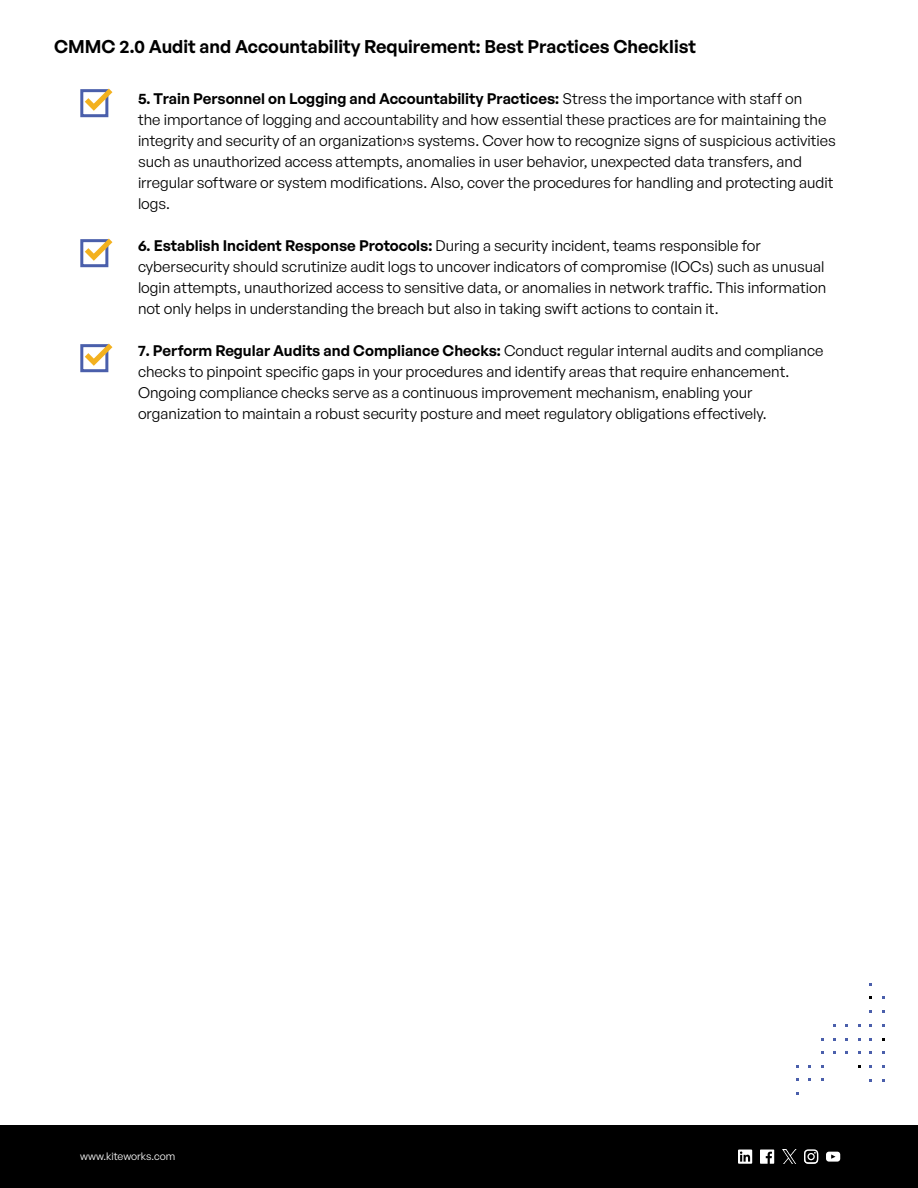
<style>
.page{position:relative;width:918px;height:1188px;background:#fff}
.page>*{position:absolute;margin:0;border:0;box-sizing:border-box;transform-origin:0 0}
.t1{font:600 18px "General Sans";color:#000}
.t2{font:15px/21px "General Sans";color:#000}
.t3{font:10.5px "General Sans";color:#fff}
.s1{font-weight:600}
</style>
<div class="page">
<div style="left:0;top:1125px;width:918px;height:63px;background:#000"></div>
<svg style="left:738px;top:1150px;width:14px;height:14px"></svg>
<svg style="left:760px;top:1150px;width:14px;height:14px"></svg>
<img style="left:782px;top:1150px;width:14px;height:14px">
<svg style="left:804px;top:1150px;width:14px;height:14px"></svg>
<svg style="left:826px;top:1152px;width:14px;height:10px"></svg>
<div style="left:80px;top:89px;width:28px;height:28px;border:3px solid #4a5fab"></div>
<svg style="left:85px;top:89px;width:27px;height:22px"></svg>
<div style="left:80px;top:239px;width:28px;height:28px;border:3px solid #4a5fab"></div>
<svg style="left:85px;top:239px;width:27px;height:22px"></svg>
<div style="left:80px;top:344px;width:28px;height:28px;border:3px solid #4a5fab"></div>
<svg style="left:85px;top:344px;width:27px;height:22px"></svg>
<p class="t1" style="left:54px;top:35px;width:643px">CMMC 2.0 Audit and Accountability Requirement: Best Practices Checklist</p>
<p class="t2" style="left:138px;top:87px;width:699px"><span class="s1">5. Train Personnel on Logging and Accountability Practices:</span> Stress the importance with staff on<br>the importance of logging and accountability and how essential these practices are for maintaining the integrity and security of an organization s› systems. Cover how to recognize signs of suspicious activities such as unauthorized access attempts, anomalies in user behavior, unexpected data transfers, and irregular software or system modifications. Also, cover the procedures for handling and protecting audit logs.</p>
<p class="t2" style="left:138px;top:234px;width:690px"><span class="s1">6. Establish Incident Response Protocols:</span> During a security incident, teams responsible for cybersecurity should scrutinize audit logs to uncover indicators of compromise (IOCs) such as unusual login attempts, unauthorized access to sensitive data, or anomalies in network traffic. This information not only helps in understanding the breach but also in taking swift actions to contain it.</p>
<p class="t2" style="left:138px;top:339px;width:687px"><span class="s1">7. Perform Regular Audits and Compliance Checks:</span> Conduct regular internal audits and compliance checks to pinpoint specific gaps in your procedures and identify areas that require enhancement.<br>Ongoing compliance checks serve as a continuous improvement mechanism, enabling your organization to maintain a robust security posture and meet regulatory obligations effectively.</p>
<p class="t3" style="left:80px;top:1150px;width:96px">www.kiteworks.com</p>
</div>
